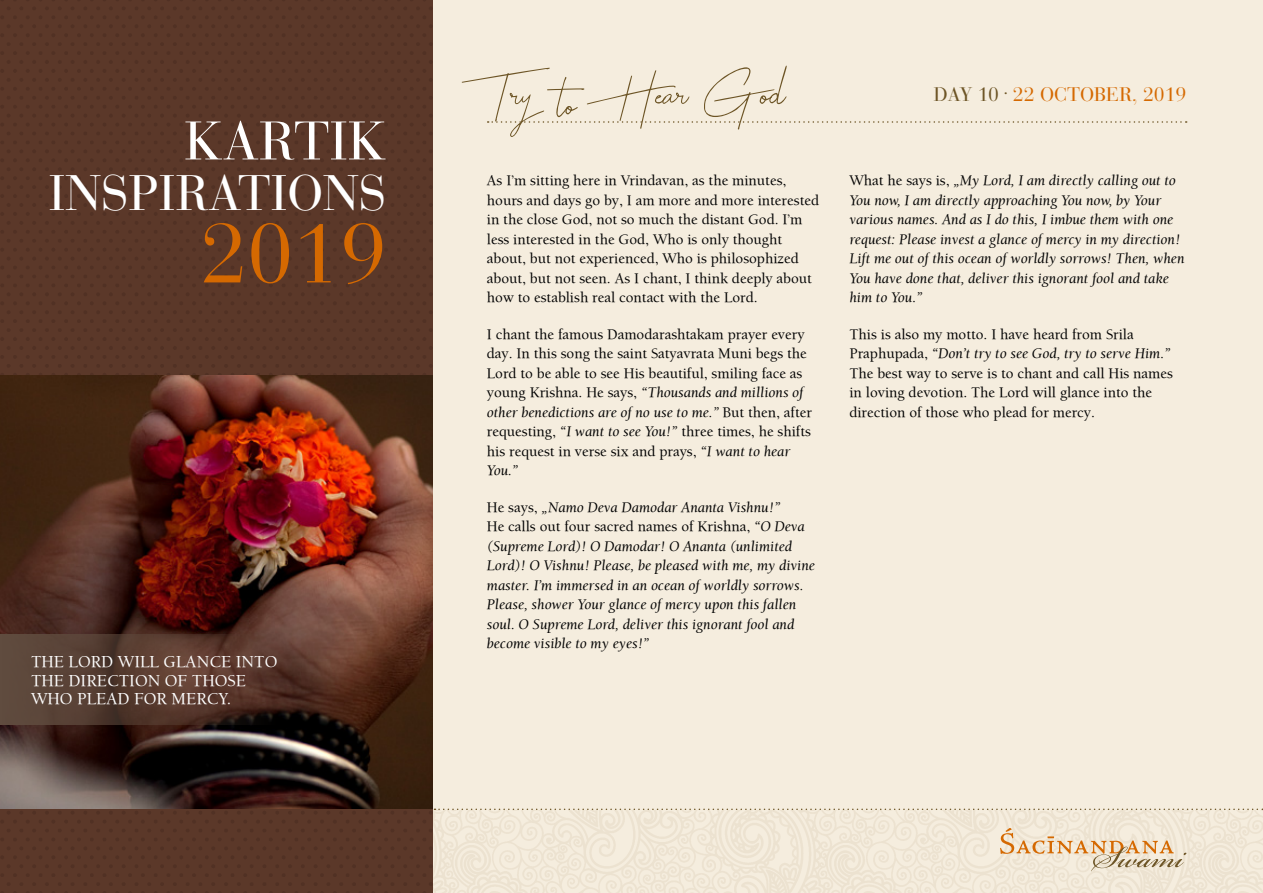
<style>
.page{position:relative;width:1263px;height:893px;background:#fff}
.page>*{position:absolute;margin:0;border:0;box-sizing:border-box;transform-origin:0 0}
.t1{font:91.5px "Harmony";color:#6d5526}
.t2{font:83.7px "Bauer Bodoni";color:#d56901}
.t3{font:53.85px "Bauer Bodoni";color:#fff}
.t4{font:49.5px "Bauer Bodoni";color:#fff}
.t5{font:19.5px "Bauer Bodoni";color:#d56901}
.t6{font:17.1px/18.5px "Balaram";color:#fff}
.t7{font:15px/19.5px "Balaram";color:#000}
.t8{font:italic 15px/19.5px "Balaram";color:#000}
.s1{font-style:italic}
.s2{font-style:normal}
.s3{color:#6d5526}
</style>
<div class="page">
<img style="left:0;top:0;width:434px;height:893px">
<img style="left:0;top:376px;width:433px;height:432px">
<svg style="left:0;top:634px;width:294px;height:90px;background:#563b30"></svg>
<div style="left:434px;top:0;width:829px;height:893px;background:#f5edde"></div>
<svg style="left:434px;top:809px;width:829px;height:1px"></svg>
<svg style="left:1000px;top:828px;width:187px;height:43px"></svg>
<svg style="left:462px;top:68px;width:725px;height:69px"></svg>
<h3 class="t3" style="left:184px;top:109px;width:204px">KARTIK</h3>
<h3 class="t4" style="left:49px;top:164px;width:339px">INSPIRATIONS</h3>
<h2 class="t2" style="left:200px;top:204px;width:188px">2019</h2>
<p class="t6" style="left:31px;top:652px;width:248px">THE LORD WILL GLANCE INTO<br>THE DIRECTION OF THOSE<br>WHO PLEAD FOR MERCY.</p>
<h1 class="t1" style="left:557px;top:47px;width:230px">to Hear God</h1>
<p class="t7" style="left:487px;top:170px;width:334px">As I’m sitting here in Vrindavan, as the minutes, hours and days go by, I am more and more interested in the close God, not so much the distant God. I’m less interested in the God, Who is only thought about, but not experienced, Who is philosophized about, but not seen. As I chant, I think deeply about how to establish real contact with the Lord.</p>
<p class="t7" style="left:487px;top:324px;width:327px">I chant the famous Damodarashtakam prayer every day. In this song the saint Satyavrata Muni begs the Lord to be able to see His beautiful, smiling face as young Krishna. He says, <span class="s1">“Thousands and millions of other benedictions are of no use to me.”</span> But then, after requesting, <span class="s1">“I want to see You!”</span> three times, he shifts his request in verse six and prays, <span class="s1">“I want to hear You.”</span></p>
<p class="t8" style="left:487px;top:497px;width:330px"><span class="s2">He says,</span> „Namo Deva Damodar Ananta Vishnu!”<br><span class="s2">He calls out four sacred names of Krishna,</span> “O Deva (Supreme Lord)! O Damodar! O Ananta (unlimited Lord)! O Vishnu! Please, be pleased with me, my divine master. I’m immersed in an ocean of worldly sorrows.<br>Please, shower Your glance of mercy upon this fallen soul. O Supreme Lord, deliver this ignorant fool and become visible to my eyes!”</p>
<h3 class="t5" style="left:934px;top:83px;width:254px"><span class="s3">DAY 10 </span><sup>.</sup> 22 OCTOBER, 2019</h3>
<p class="t8" style="left:849px;top:170px;width:337px"><span class="s2">What he says is,</span> „My Lord, I am directly calling out to You now, I am directly approaching You now, by Your various names. And as I do this, I imbue them with one request: Please invest a glance of mercy in my direction!<br>Lift me out of this ocean of worldly sorrows! Then, when You have done that, deliver this ignorant fool and take him to You.”</p>
<p class="t7" style="left:849px;top:324px;width:325px">This is also my motto. I have heard from Srila Praphupada, <span class="s1">“Don’t try to see God, try to serve Him.” </span>The best way to serve is to chant and call His names in loving devotion. The Lord will glance into the direction of those who plead for mercy.</p>
</div>
